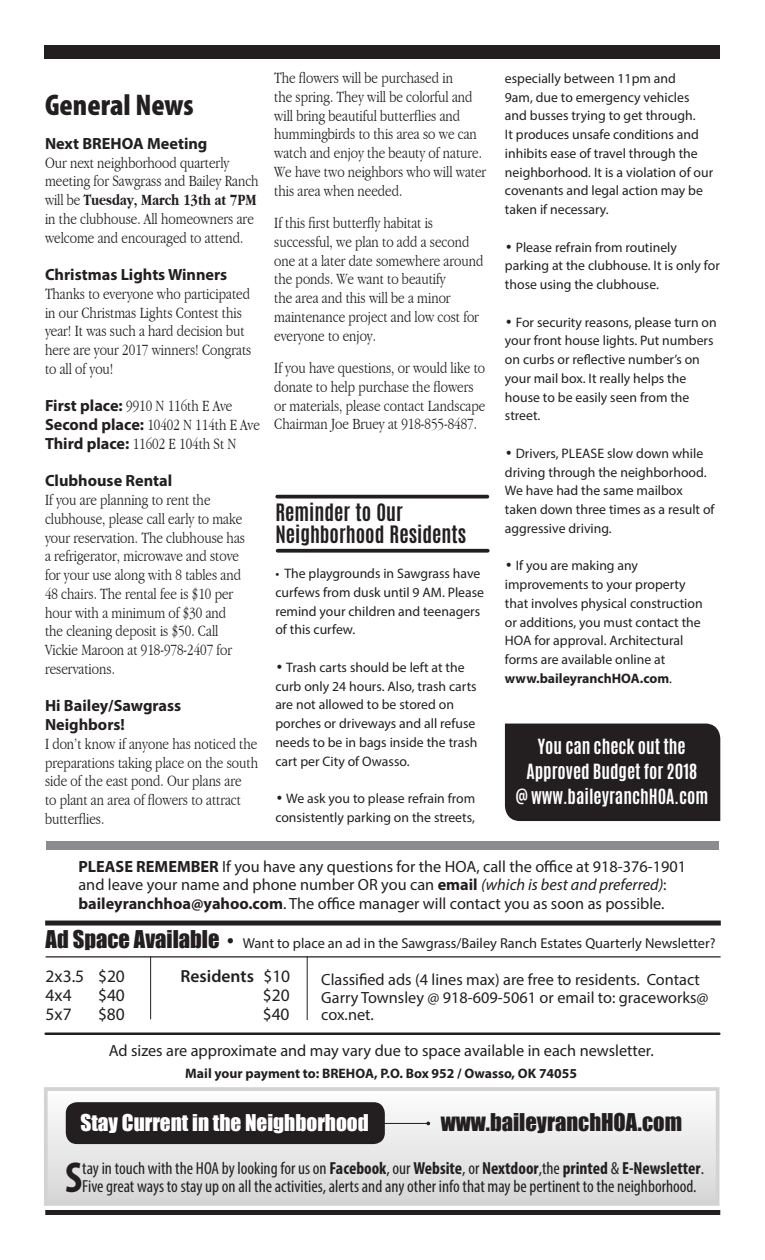
<style>
.page{position:relative;width:765px;height:1260px;background:#fff}
.page>*{position:absolute;margin:0;border:0;box-sizing:border-box;transform-origin:0 0}
.t1{font:700 condensed 43.5px "Myriad Pro";color:#231f20}
.t2{font:900 condensed 30px "Myriad Pro";color:#231f20}
.t3{font:22.5px "Impact";color:#231f20}
.t4{font:21.25px "Impact";color:#fff}
.t5{font:700 20px/22.5px "Antonio";color:#231f20}
.t6{font:condensed 17.5px/17.5px "Myriad Pro";color:#231f20}
.t7{font:700 17.5px/25px "Antonio";color:#fff;text-align:center}
.t8{font:17.5px "Myriad Pro";color:#231f20}
.t9{font:600 17.5px "Myriad Pro";color:#231f20}
.t10{font:300 condensed 16.25px/18.8px "Garamond";color:#231f20}
.t11{font:16.25px/17.5px "Myriad Pro";color:#231f20}
.t12{font:700 16.25px/18.8px "Myriad Pro";color:#231f20}
.t13{font:14.38px "Myriad Pro";color:#231f20}
.t14{font:13.75px/18.8px "Myriad Pro";color:#231f20}
.t15{font:700 13.75px "Myriad Pro";color:#231f20}
.s1{font-family:"Garamond";font-weight:300;font-stretch:condensed}
.s2{font-weight:700}
.s3{font-family:"Myriad Pro";font-weight:700;font-stretch:normal}
.s4{font-style:italic}
.s5{font-family:"Impact";font-size:22.5px}
.s6{font-weight:400}
</style>
<div class="page">
<div style="left:505px;top:724px;width:215px;height:97px;background:#231f20"></div>
<div style="left:45px;top:1210px;width:675px;height:5px;background:#231f20"></div>
<div style="left:46px;top:1089px;width:672px;height:115px;background:linear-gradient(to bottom,#fdfdfe,#d6d6d6)"></div>
<div style="left:66px;top:1102px;width:319px;height:42px;background:#231f20;border-radius:11px"></div>
<hr style="left:381px;top:1123px;width:47px;height:1px;background:#231f20">
<div style="left:45px;top:921px;width:676px;height:5px;background:#231f20"></div>
<hr style="left:46px;top:1032px;width:673px;height:3px;background:#231f20">
<hr style="left:150px;top:956px;width:1px;height:63px;background:#231f20">
<hr style="left:307px;top:956px;width:1px;height:64px;background:#231f20">
<hr style="left:46px;top:956px;width:675px;height:1px;background:#231f20">
<div style="left:45px;top:45px;width:675px;height:14px;background:#231f20"></div>
<div style="left:46px;top:841px;width:673px;height:9px;background:#8a8c8f"></div>
<svg style="left:278px;top:549px;width:210px;height:4px"></svg>
<hr style="left:277px;top:495px;width:210px;height:3px;background:#231f20">
<p class="t10" style="left:274px;top:68px;width:214px">The flowers will be purchased in<br>the spring. They will be colorful and will bring beautiful butterflies and hummingbirds to this area so we can watch and enjoy the beauty of nature.<br>We have two neighbors who will water this area when needed.</p>
<p class="t10" style="left:274px;top:213px;width:211px">If this first butterfly habitat is successful, we plan to add a second one at a later date somewhere around the ponds. We want to beautify<br>the area and this will be a minor maintenance project and low cost for everyone to enjoy.</p>
<p class="t10" style="left:274px;top:358px;width:213px">If you have questions, or would like to donate to help purchase the flowers or materials, please contact Landscape Chairman Joe Bruey at 918-855-8487.</p>
<p class="t14" style="left:505px;top:69px;width:210px">especially between 11pm and<br>9am, due to emergency vehicles and busses trying to get through.<br>It produces unsafe conditions and inhibits ease of travel through the neighborhood. It is a violation of our covenants and legal action may be taken if necessary.</p>
<p class="t14" style="left:505px;top:237px;width:216px"><span class="s1">•</span> Please refrain from routinely parking at the clubhouse. It is only for those using the clubhouse.</p>
<p class="t14" style="left:505px;top:312px;width:213px"><span class="s1">•</span> For security reasons, please turn on your front house lights. Put numbers on curbs or reflective number’s on your mail box. It really helps the house to be easily seen from the street.</p>
<p class="t14" style="left:505px;top:444px;width:211px"><span class="s1">•</span> Drivers, PLEASE slow down while driving through the neighborhood.<br>We have had the same mailbox taken down three times as a result of aggressive driving.</p>
<p class="t14" style="left:505px;top:556px;width:199px"><span class="s1">•</span> If you are making any improvements to your property that involves physical construction or additions, you must contact the<br>HOA for approval. Architectural forms are available online at <span class="s2">www.baileyranchHOA.com</span>.</p>
<h2 class="t2" style="left:45px;top:88px;width:150px">General News</h2>
<p class="t12" style="left:45px;top:133px;width:164px">Next BREHOA Meeting</p>
<p class="t10" style="left:45px;top:153px;width:215px">Our next neighborhood quarterly meeting for Sawgrass and Bailey Ranch will be <span class="s2">Tuesday, March 13th at 7PM </span>in the clubhouse. All homeowners are welcome and encouraged to attend.</p>
<p class="t12" style="left:45px;top:265px;width:184px">Christmas Lights Winners</p>
<p class="t10" style="left:45px;top:284px;width:208px">Thanks to everyone who participated in our Christmas Lights Contest this year! It was such a hard decision but here are your 2017 winners! Congrats to all of you!</p>
<p class="t10" style="left:45px;top:397px;width:216px"><span class="s3">First place:</span> 9910 N 116th E Ave<br><span class="s3">Second place:</span> 10402 N 114th E Ave<br><span class="s3">Third place:</span> 11602 E 104th St N</p>
<p class="t12" style="left:45px;top:471px;width:129px">Clubhouse Rental</p>
<p class="t10" style="left:45px;top:490px;width:202px">If you are planning to rent the clubhouse, please call early to make your reservation. The clubhouse has a refrigerator, microwave and stove for your use along with 8 tables and<br>48 chairs. The rental fee is $10 per hour with a minimum of $30 and the cleaning deposit is $50. Call<br>Vickie Maroon at 918-978-2407 for reservations.</p>
<p class="t12" style="left:45px;top:696px;width:138px">Hi Bailey/Sawgrass<br>Neighbors!</p>
<p class="t10" style="left:45px;top:734px;width:215px">I don’t know if anyone has noticed the preparations taking place on the south side of the east pond. Our plans are<br>to plant an area of flowers to attract butterflies.</p>
<p class="t11" style="left:78px;top:857px;width:609px;line-height:18.8px"><span class="s2">PLEASE REMEMBER</span> If you have any questions for the HOA, call the office at 918-376-1901 and leave your name and phone number OR you can <span class="s2">email</span> <span class="s4">(which is best and preferred)</span>: <span class="s2">baileyranchhoa@yahoo.com</span>. The office manager will contact you as soon as possible.</p>
<p class="t5" style="left:275px;top:501px;width:193px">Reminder to Our<br>Neighborhood Residents</p>
<p class="t14" style="left:275px;top:564px;width:210px">• The playgrounds in Sawgrass have curfews from dusk until 9 AM. Please remind your children and teenagers of this curfew.</p>
<p class="t14" style="left:275px;top:658px;width:204px"><span class="s1">•</span> Trash carts should be left at the curb only 24 hours. Also, trash carts are not allowed to be stored on porches or driveways and all refuse needs to be in bags inside the trash cart per City of Owasso.</p>
<p class="t14" style="left:275px;top:789px;width:201px"><span class="s1">•</span> We ask you to please refrain from consistently parking on the streets,</p>
<p class="t7" style="left:515px;top:734px;width:194px">You can check out the<br>Approved Budget for 2018<br>@ www.baileyranchHOA.com</p>
<p class="t13" style="left:46px;top:935px;width:672px"><span class="s5">Ad Space Available</span> <sup>.</sup> Want to place an ad in the Sawgrass/Bailey Ranch Estates Quarterly Newsletter?</p>
<p class="t8" style="left:46px;top:966px;width:81px">2x3.5 $20</p>
<p class="t9" style="left:181px;top:965px;width:111px">Residents <span class="s6">$10</span></p>
<p class="t8" style="left:46px;top:984px;width:28px">4x4</p>
<p class="t8" style="left:98px;top:984px;width:28px">$40</p>
<p class="t8" style="left:263px;top:984px;width:28px">$20</p>
<p class="t8" style="left:46px;top:1003px;width:28px">5x7</p>
<p class="t8" style="left:98px;top:1003px;width:28px">$80</p>
<p class="t8" style="left:263px;top:1003px;width:28px">$40</p>
<p class="t11" style="left:321px;top:971px;width:389px">Classified ads (4 lines max) are free to residents. Contact<br>Garry Townsley @ 918-609-5061 or email to: graceworks@ cox.net.</p>
<p class="t11" style="left:109px;top:1041px;width:547px">Ad sizes are approximate and may vary due to space available in each newsletter.</p>
<p class="t15" style="left:185px;top:1065px;width:393px">Mail your payment to: BREHOA, P.O. Box 952 / Owasso, OK 74055</p>
<h3 class="t3" style="left:441px;top:1104px;width:243px">www.baileyranchHOA.com</h3>
<h3 class="t4" style="left:80px;top:1106px;width:290px">Stay Current in the Neighborhood</h3>
<h1 class="t1" style="left:65px;top:1150px;width:19px">S</h1>
<p class="t6" style="left:82px;top:1159px;width:623px">tay in touch with the HOA by looking for us on <span class="s2">Facebook</span>, our <span class="s2">Website</span>, or <span class="s2">Nextdoor</span>,the <span class="s2">printed</span> &amp; <span class="s2">E-Newsletter</span>.<br>Five great ways to stay up on all the activities, alerts and any other info that may be pertinent to the neighborhood.</p>
</div>
